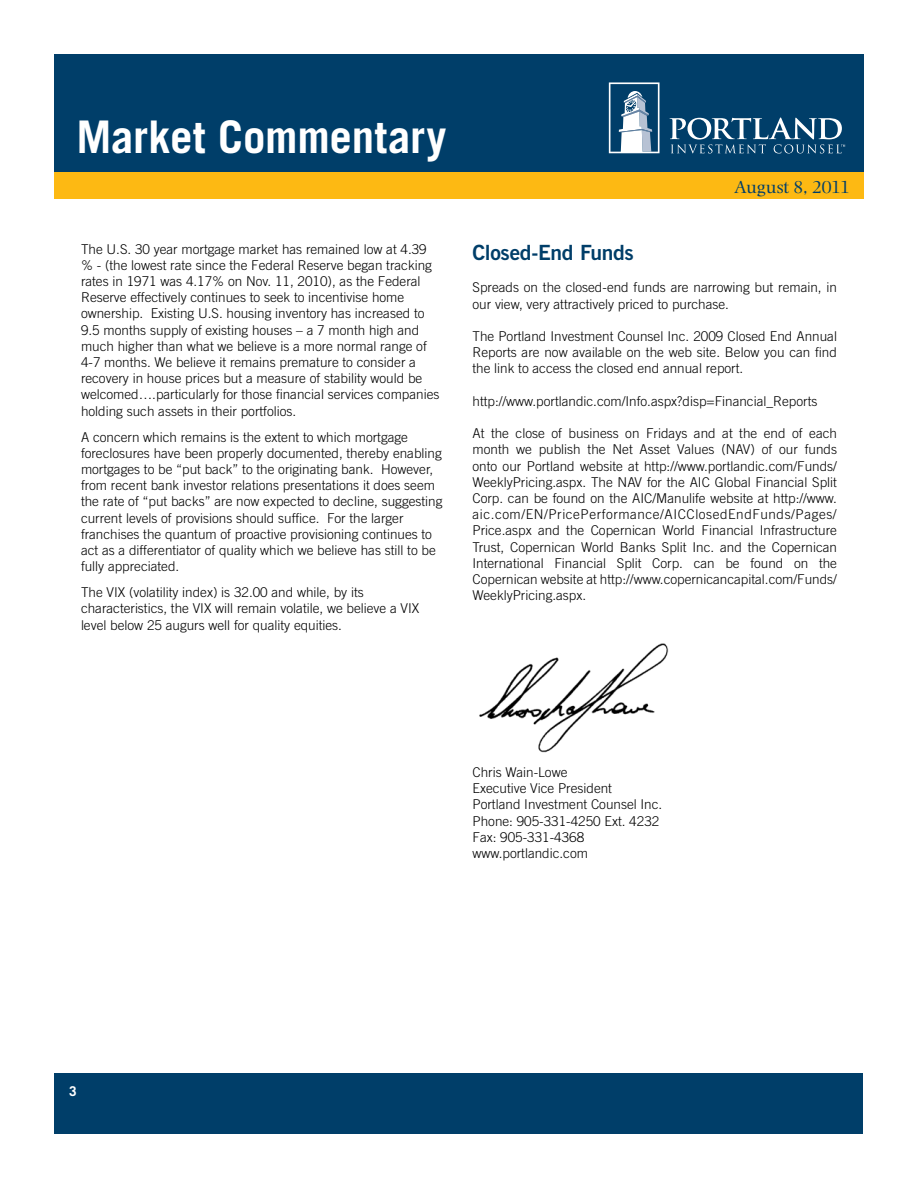
<style>
.page{position:relative;width:918px;height:1188px;background:#fff}
.page>*{position:absolute;margin:0;border:0;box-sizing:border-box;transform-origin:0 0}
.t1{font:700 45px "Trade Gothic";letter-spacing:-.005em;color:#fff}
.t2{font:21px "Trade Gothic Bold Two";letter-spacing:-.015em;color:#003e69}
.t3{font:18px "Photina";letter-spacing:-.015em;color:#003e69}
.t4{font:300 13.5px/16.2px "Trade Gothic";color:#000}
.t5{font:700 13.5px "Trade Gothic";color:#fff}
</style>
<div class="page">
<div style="left:55px;top:1073px;width:808px;height:60px;background:#003e69"></div>
<div style="left:54px;top:54px;width:810px;height:142px;background:#003e69"></div>
<svg style="left:609px;top:82px;width:51px;height:71px"></svg>
<svg style="left:670px;top:118px;width:175px;height:35px"></svg>
<div style="left:54px;top:172px;width:810px;height:28px;background:#fdb913"></div>
<img style="left:479px;top:643px;width:190px;height:110px">
<h1 class="t1" style="left:76px;top:109px;width:371px">Market Commentary</h1>
<p class="t4" style="left:81px;top:241px;width:360px">The U.S. 30 year mortgage market has remained low at 4.39 % - (the lowest rate since the Federal Reserve began tracking rates in 1971 was 4.17% on Nov. 11, 2010), as the Federal Reserve effectively continues to seek to incentivise home ownership. Existing U.S. housing inventory has increased to 9.5 months supply of existing houses – a 7 month high and much higher than what we believe is a more normal range of 4-7 months. We believe it remains premature to consider a recovery in house prices but a measure of stability would be welcomed….particularly for those financial services companies holding such assets in their portfolios.</p>
<p class="t4" style="left:81px;top:429px;width:363px">A concern which remains is the extent to which mortgage foreclosures have been properly documented, thereby enabling mortgages to be “put back” to the originating bank. However, from recent bank investor relations presentations it does seem the rate of “put backs” are now expected to decline, suggesting current levels of provisions should suffice. For the larger franchises the quantum of proactive provisioning continues to act as a differentiator of quality which we believe has still to be fully appreciated.</p>
<p class="t4" style="left:81px;top:584px;width:340px">The VIX (volatility index) is 32.00 and while, by its characteristics, the VIX will remain volatile, we believe a VIX level below 25 augurs well for quality equities.</p>
<h3 class="t3" style="left:734px;top:177px;width:118px">August 8, 2011</h3>
<h2 class="t2" style="left:472px;top:239px;width:163px">Closed-End Funds</h2>
<p class="t4" style="left:472px;top:279px;width:366px">Spreads on the closed-end funds are narrowing but remain, in our view, very attractively priced to purchase.</p>
<p class="t4" style="left:472px;top:328px;width:366px;text-align:justify">The Portland Investment Counsel Inc. 2009 Closed End Annual Reports are now available on the web site. Below you can find the link to access the closed end annual report.</p>
<p class="t4" style="left:472px;top:393px;width:346px">http://www.portlandic.com/Info.aspx?disp=Financial_Reports</p>
<p class="t4" style="left:472px;top:425px;width:366px;text-align:justify">At the close of business on Fridays and at the end of each month we publish the Net Asset Values (NAV) of our funds onto our Portland website at http://www.portlandic.com/Funds/ WeeklyPricing.aspx. The NAV for the AIC Global Financial Split Corp. can be found on the AIC/Manulife website at http://www. aic.com/EN/PricePerformance/AICClosedEndFunds/Pages/ Price.aspx and the Copernican World Financial Infrastructure Trust, Copernican World Banks Split Inc. and the Copernican International Financial Split Corp. can be found on the Copernican website at http://www.copernicancapital.com/Funds/ WeeklyPricing.aspx.</p>
<p class="t4" style="left:472px;top:764px;width:191px">Chris Wain-Lowe<br>Executive Vice President<br>Portland Investment Counsel Inc.<br>Phone: 905-331-4250 Ext. 4232<br>Fax: 905-331-4368 www.portlandic.com</p>
<p class="t5" style="left:69px;top:1083px;width:9px">3</p>
</div>
